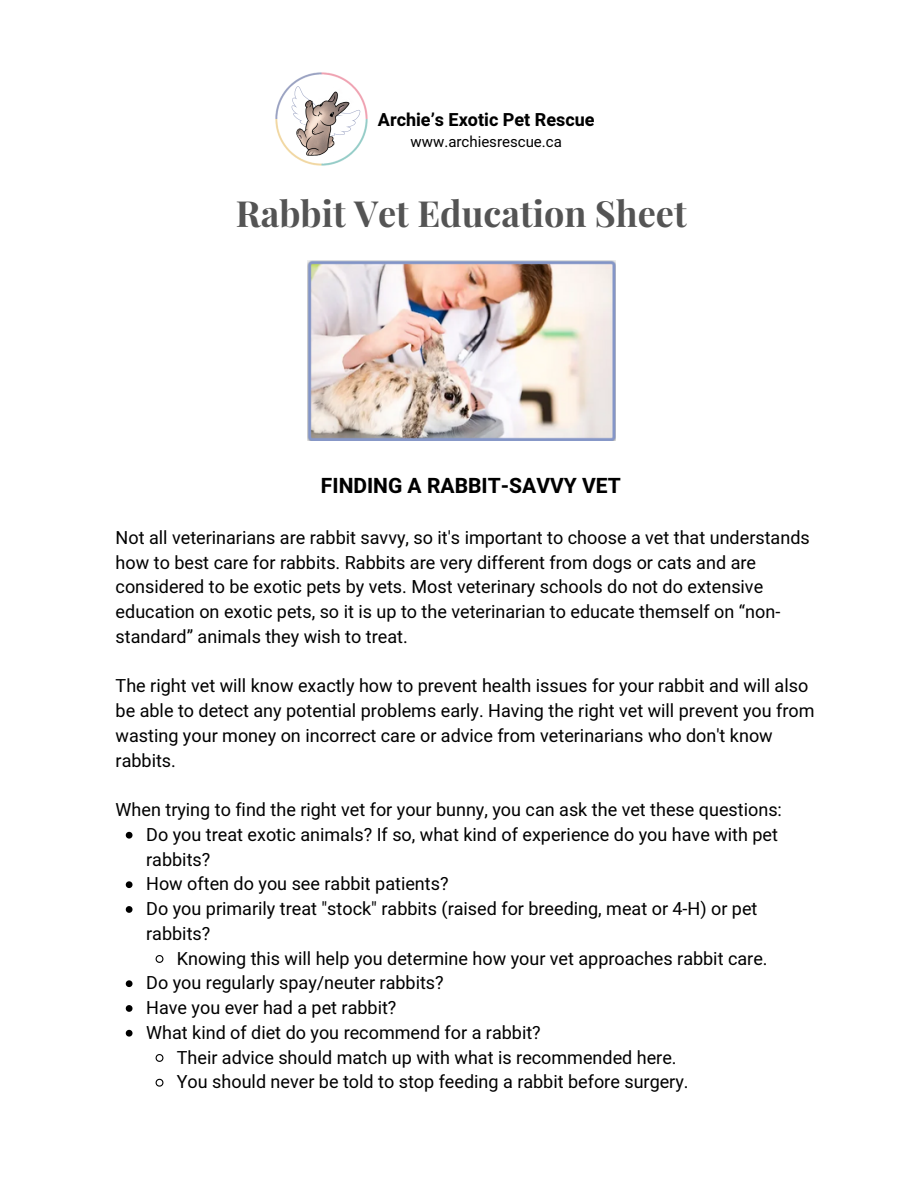
<style>
.page{position:relative;width:918px;height:1188px;background:#fff}
.page>*{position:absolute;margin:0;border:0;box-sizing:border-box;transform-origin:0 0}
.t1{font:700 36px "Playfair Display";color:#545454}
.t2{font:700 21px "Heebo";color:#000}
.t3{font:18px/24.8px "Heebo";color:#000}
.t4{font:700 18px "Heebo";color:#000}
.t5{font:15px "Heebo";color:#000}
</style>
<div class="page">
<img style="left:275px;top:72px;width:93px;height:94px">
<svg style="left:284px;top:85px;width:78px;height:58px"></svg>
<img style="left:291px;top:82px;width:63px;height:73px">
<img style="left:307px;top:261px;width:309px;height:180px">
<svg style="left:126px;top:832px;width:7px;height:7px"></svg>
<svg style="left:126px;top:881px;width:7px;height:7px"></svg>
<svg style="left:126px;top:906px;width:7px;height:7px"></svg>
<svg style="left:155px;top:955px;width:9px;height:8px"></svg>
<svg style="left:126px;top:980px;width:7px;height:7px"></svg>
<svg style="left:126px;top:1005px;width:7px;height:7px"></svg>
<svg style="left:126px;top:1030px;width:7px;height:7px"></svg>
<svg style="left:155px;top:1054px;width:9px;height:8px"></svg>
<svg style="left:155px;top:1078px;width:9px;height:9px"></svg>
<p class="t4" style="left:378px;top:107px;width:218px">Archie’s Exotic Pet Rescue</p>
<h1 class="t5" style="left:411px;top:132px;width:153px">www.archiesrescue.ca</h1>
<p class="t1" style="left:236px;top:188px;width:452px">Rabbit Vet Education Sheet</p>
<p class="t2" style="left:321px;top:471px;width:301px">FINDING A RABBIT-SAVVY VET</p>
<p class="t3" style="left:116px;top:526px;width:696px">Not all veterinarians are rabbit savvy, so it's important to choose a vet that understands how to best care for rabbits. Rabbits are very different from dogs or cats and are considered to be exotic pets by vets. Most veterinary schools do not do extensive education on exotic pets, so it is up to the veterinarian to educate themself on “non&shy;standard” animals they wish to treat.</p>
<p class="t3" style="left:116px;top:674px;width:700px">The right vet will know exactly how to prevent health issues for your rabbit and will also be able to detect any potential problems early. Having the right vet will prevent you from wasting your money on incorrect care or advice from veterinarians who don't know rabbits.</p>
<p class="t3" style="left:146px;top:798px;width:637px;text-indent:-31px">When trying to find the right vet for your bunny, you can ask the vet these questions:<br>Do you treat exotic animals? If so, what kind of experience do you have with pet rabbits?<br>How often do you see rabbit patients?<br>Do you primarily treat "stock" rabbits (raised for breeding, meat or 4-H) or pet rabbits?</p>
<p class="t3" style="left:177px;top:947px;width:592px">Knowing this will help you determine how your vet approaches rabbit care.</p>
<p class="t3" style="left:146px;top:971px;width:299px">Do you regularly spay/neuter rabbits?</p>
<p class="t3" style="left:146px;top:996px;width:252px">Have you ever had a pet rabbit?</p>
<p class="t3" style="left:146px;top:1021px;width:396px">What kind of diet do you recommend for a rabbit?</p>
<p class="t3" style="left:177px;top:1046px;width:501px">Their advice should match up with what is recommended here.</p>
<p class="t3" style="left:177px;top:1070px;width:513px">You should never be told to stop feeding a rabbit before surgery.</p>
</div>
